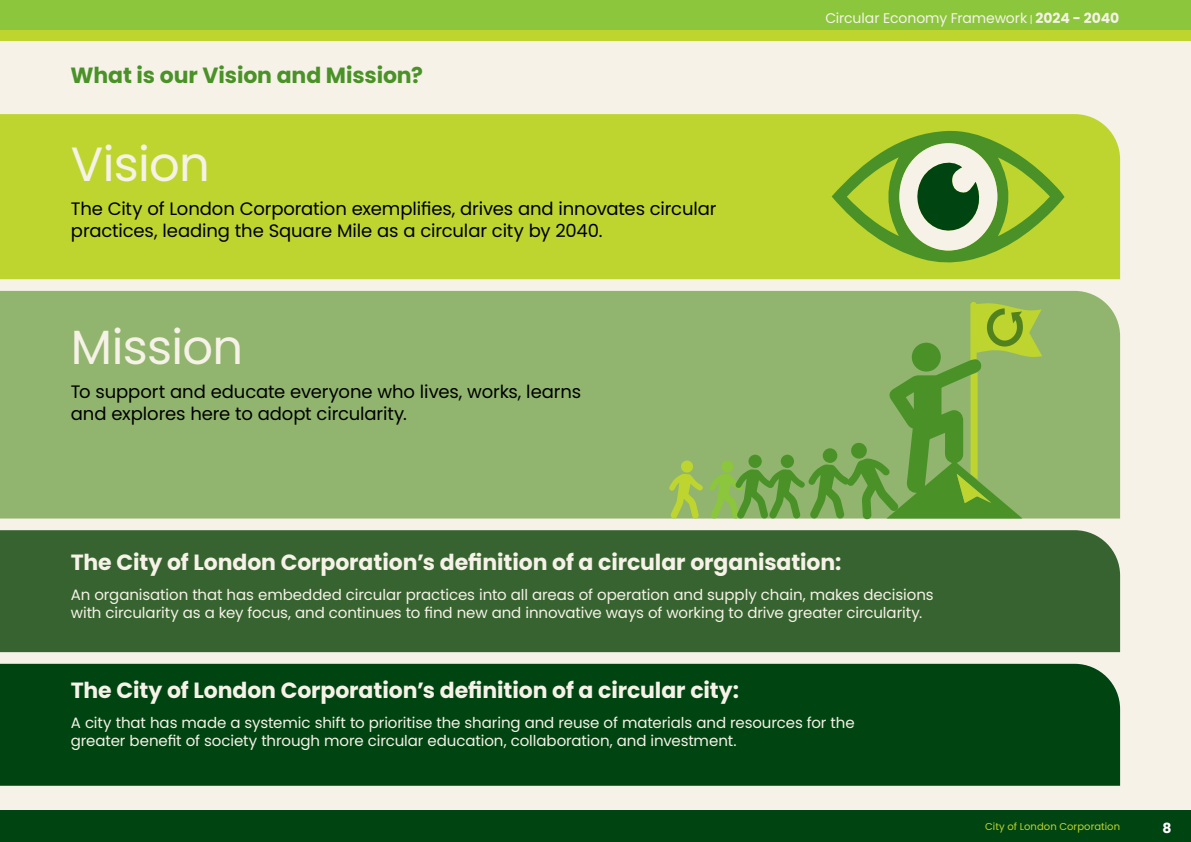
<style>
.page{position:relative;width:1191px;height:842px;background:#f6f2e7}
.page>*{position:absolute;margin:0;border:0;box-sizing:border-box;transform-origin:0 0}
.Heading_3{font:48px "Poppins";letter-spacing:-.015em;color:#f6f2e7}
.Heading_3-2{font:700 22px "Poppins";letter-spacing:-.005em;color:#f6f2e7}
.Heading_2{font:700 22px "Poppins";letter-spacing:-.005em;color:#4a9228}
.t1{font:18px/22px "Poppins";letter-spacing:-.005em;color:#000}
.t2{font:15px/18px "Poppins";letter-spacing:-.005em;color:#f6f2e7}
.t3{font:14px "Poppins";letter-spacing:-.005em;color:#f6f2e7}
.t4{font:700 14px "Poppins";color:#fff}
.t5{font:10px "Poppins";letter-spacing:.005em;color:#bed530}
.s1{font-size:10px}
.s2{font-weight:700}
</style>
<div class="page">
<div style="left:0;top:811px;width:1191px;height:31px;background:#041"></div>
<div style="left:0;top:114px;width:1120px;height:165px;background:#bed530"></div>
<div style="left:0;top:291px;width:1120px;height:227px;background:#91b56e"></div>
<div style="left:0;top:530px;width:1120px;height:122px;background:#36632f"></div>
<div style="left:0;top:664px;width:1120px;height:122px;background:#041"></div>
<div style="left:0;top:0;width:1191px;height:30px;background:#8bc63d"></div>
<div style="left:0;top:30px;width:1191px;height:11px;background:#bed530"></div>
<svg style="left:831px;top:130px;width:233px;height:133px"></svg>
<svg style="left:669px;top:474px;width:34px;height:45px;background:#a6c452"></svg>
<div style="left:681px;top:460px;width:12px;height:13px;background:#bed530;border-radius:50%"></div>
<svg style="left:709px;top:300px;width:333px;height:219px;background:#85af5d"></svg>
<p class="Heading_2" style="left:71px;top:63px;width:354px">What is our Vision and Mission?</p>
<p class="Heading_3" style="left:71px;top:137px;width:141px">Vision</p>
<p class="t1" style="left:71px;top:197px;width:647px">The City of London Corporation exemplifies, drives and innovates circular practices, leading the Square Mile as a circular city by 2040.</p>
<p class="Heading_3" style="left:71px;top:320px;width:174px">Mission</p>
<p class="t1" style="left:71px;top:380px;width:512px">To support and educate everyone who lives, works, learns and explores here to adopt circularity.</p>
<p class="t3" style="left:825px;top:10px;width:295px">Circular Economy Framework <span class="s1">|</span> <span class="s2">2024 - 2040</span></p>
<p class="Heading_3-2" style="left:71px;top:550px;width:772px">The City of London Corporation’s definition of a circular organisation:</p>
<p class="t2" style="left:71px;top:585px;width:864px">An organisation that has embedded circular practices into all areas of operation and supply chain, makes decisions with circularity as a key focus, and continues to find new and innovative ways of working to drive greater circularity.</p>
<p class="Heading_3-2" style="left:71px;top:678px;width:670px">The City of London Corporation’s definition of a circular city:</p>
<p class="t2" style="left:71px;top:713px;width:785px">A city that has made a systemic shift to prioritise the sharing and reuse of materials and resources for the greater benefit of society through more circular education, collaboration, and investment.</p>
<p class="t5" style="left:985px;top:820px;width:136px">City of London Corporation</p>
<p class="t4" style="left:1162px;top:820px;width:11px">8</p>
</div>
